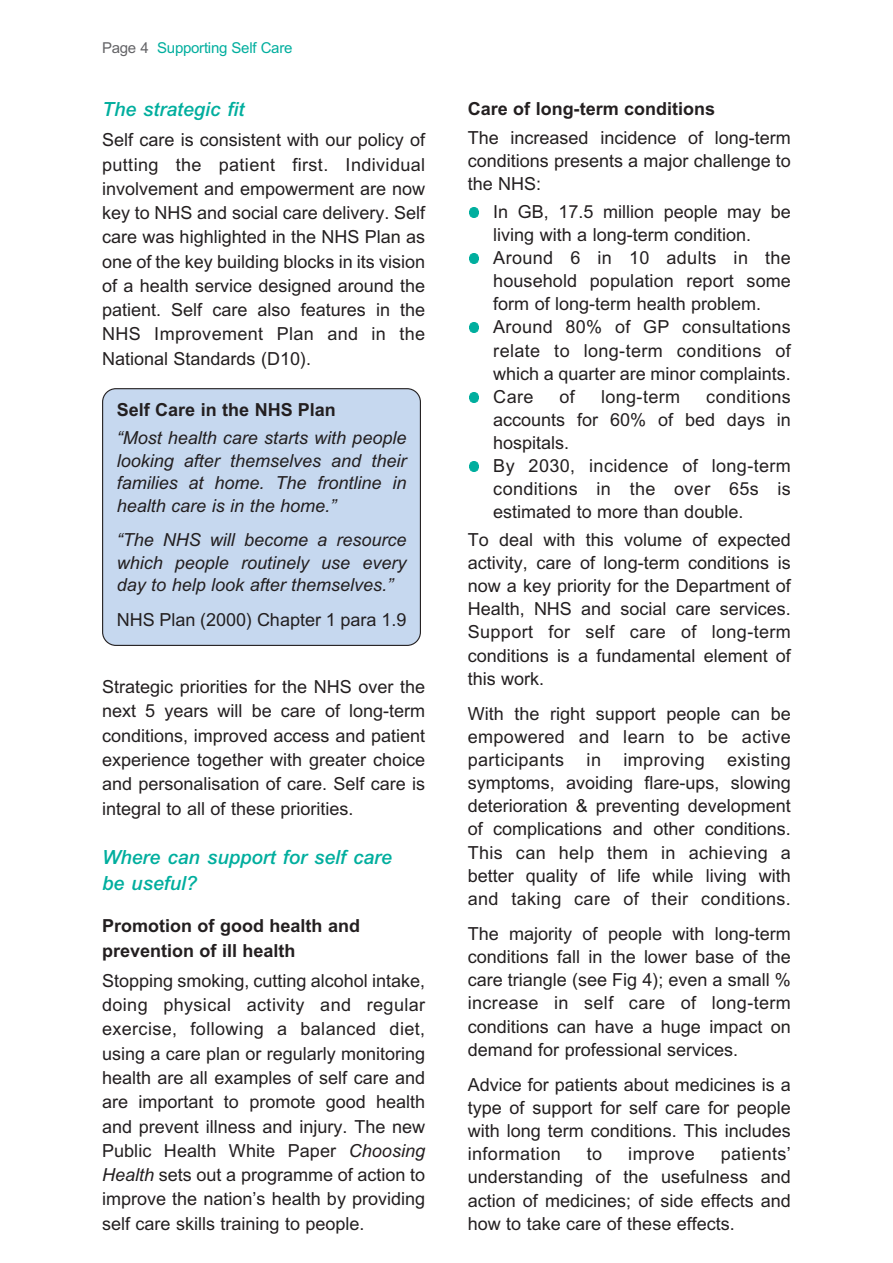
<style>
.page{position:relative;width:893px;height:1263px;background:#fff}
.page>*{position:absolute;margin:0;border:0;box-sizing:border-box;transform-origin:0 0}
.t1{font:italic 500 19.5px/25.8px "M Arial";color:#00ae9e}
.t2{font:18px/23.1px "M Arial";color:#231f20;text-align:justify}
.t3{font:italic 18px/22.5px "M Arial";color:#231f20;text-align:justify}
.t4{font:18px/23.1px "M Arial";letter-spacing:.02em;color:#231f20}
.t5{font:700 18px/24.3px "M Arial";color:#231f20}
.t6{font:15px "M Arial";letter-spacing:-.015em;color:#00ae9e}
.s1{color:#636366}
.s2{font-style:italic}
</style>
<div class="page">
<div style="left:102px;top:388px;width:319px;height:258px;background:#c6d8ef"></div>
<p class="t6" style="left:102px;top:43px;width:192px"><span class="s1">Page 4</span> Supporting Self Care</p>
<p class="t1" style="left:102px;top:98px;width:144px">The strategic fit</p>
<p class="t2" style="left:102px;top:129px;width:325px;line-height:24.3px">Self care is consistent with our policy of putting the patient first. Individual involvement and empowerment are now key to NHS and social care delivery. Self care was highlighted in the NHS Plan as one of the key building blocks in its vision of a health service designed around the patient. Self care also features in the NHS Improvement Plan and in the National Standards (D10).</p>
<p class="t5" style="left:117px;top:399px;width:221px">Self Care in the NHS Plan</p>
<p class="t3" style="left:117px;top:428px;width:291px">“Most health care starts with people looking after themselves and their families at home. The frontline in health care is in the home.”</p>
<p class="t3" style="left:117px;top:530px;width:291px">“The NHS will become a resource which people routinely use every day to help look after themselves.”</p>
<p class="t2" style="left:117px;top:609px;width:291px">NHS Plan (2000) Chapter 1 para 1.9</p>
<p class="t2" style="left:102px;top:676px;width:325px;line-height:24.3px">Strategic priorities for the NHS over the next 5 years will be care of long-term conditions, improved access and patient experience together with greater choice and personalisation of care. Self care is integral to all of these priorities.</p>
<p class="t1" style="left:102px;top:846px;width:291px">Where can support for self care be useful?</p>
<p class="t5" style="left:102px;top:915px;width:259px">Promotion of good health and prevention of ill health</p>
<p class="t2" style="left:102px;top:970px;width:325px;line-height:24.3px">Stopping smoking, cutting alcohol intake, doing physical activity and regular exercise, following a balanced diet, using a care plan or regularly monitoring health are all examples of self care and are important to promote good health and prevent illness and injury. The new Public Health White Paper <span class="s2">Choosing Health</span> sets out a programme of action to improve the nation’s health by providing self care skills training to people.</p>
<p class="t5" style="left:468px;top:98px;width:249px">Care of long-term conditions</p>
<p class="t2" style="left:468px;top:128px;width:325px">The increased incidence of long-term conditions presents a major challenge to the NHS:</p>
<p class="t2" style="left:493px;top:202px;width:299px;text-align:left">In GB, 17.5 million people may be living with a long-term condition.<br>Around 6 in 10 adults in the household population report some form of long-term health problem.<br>Around 80% of GP consultations relate to long-term conditions of which a quarter are minor complaints.<br>Care</p>
<p class="t2" style="left:559px;top:387px;width:17px">of</p>
<p class="t4" style="left:601px;top:387px;width:81px">long-term</p>
<p class="t4" style="left:493px;top:387px;width:299px;text-indent:213px">conditions accounts for 60% of bed days in hospitals.<br>By 2030, incidence of long-term conditions in the over 65s is estimated to more than double.</p>
<p class="t2" style="left:468px;top:530px;width:325px">To deal with this volume of expected activity, care of long-term conditions is now a key priority for the Department of Health, NHS and social care services.<br>Support for self care of long-term conditions is a fundamental element of this work.</p>
<p class="t2" style="left:468px;top:704px;width:325px">With the right support people can be empowered and learn to be active participants in improving existing symptoms, avoiding flare-ups, slowing deterioration &amp; preventing development of complications and other conditions.<br>This can help them in achieving a better quality of life while living with and taking care of their conditions.</p>
<p class="t2" style="left:468px;top:924px;width:325px">The majority of people with long-term conditions fall in the lower base of the care triangle (see Fig 4); even a small % increase in self care of long-term conditions can have a huge impact on demand for professional services.</p>
<p class="t2" style="left:468px;top:1074px;width:325px">Advice for patients about medicines is a type of support for self care for people with long term conditions. This includes information</p>
<p class="t2" style="left:468px;top:1144px;width:325px;text-indent:253px">patients’ understanding of the usefulness and action of medicines; of side effects and how to take care of these effects.</p>
<p class="t2" style="left:587px;top:1144px;width:17px">to</p>
<p class="t4" style="left:628px;top:1144px;width:68px">improve</p>
</div>
